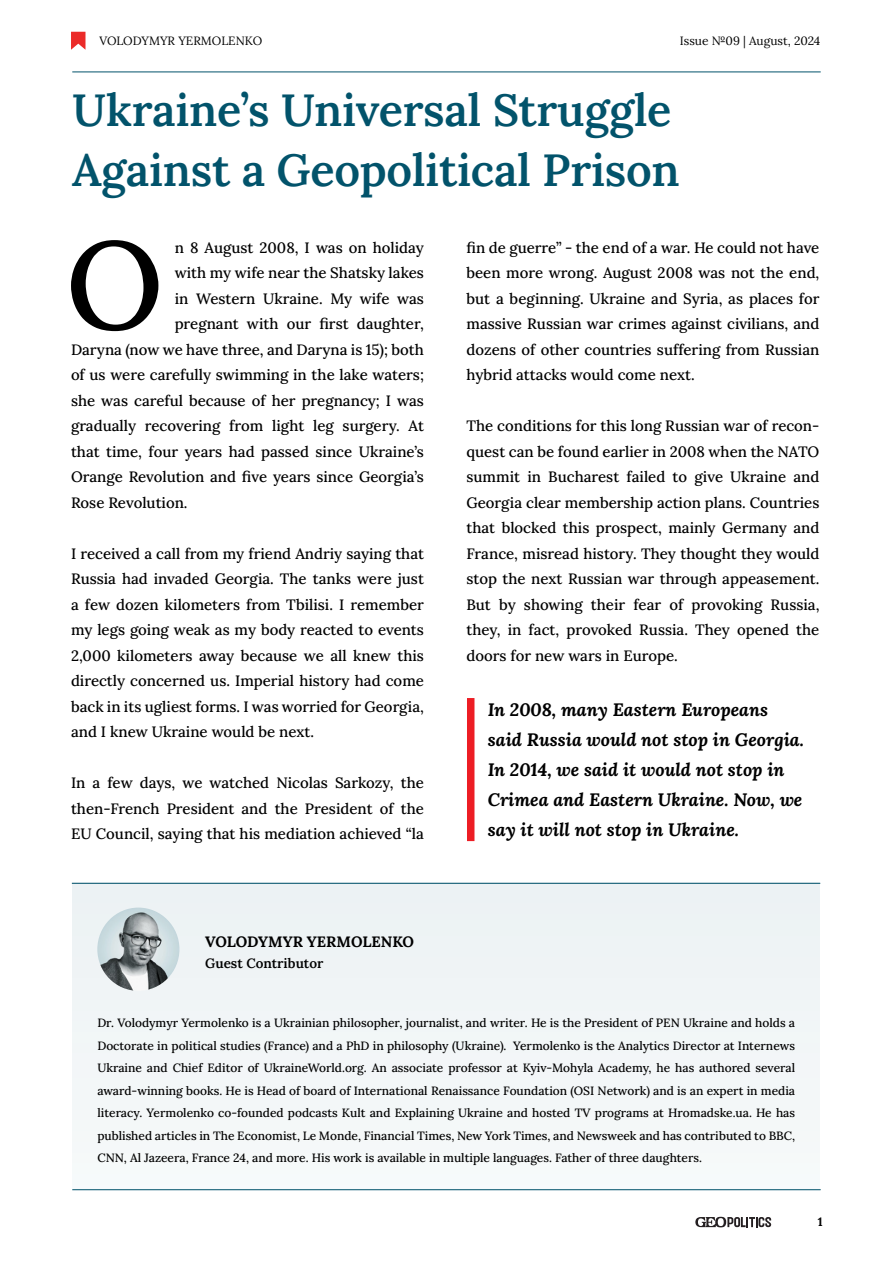
<style>
.page{position:relative;width:893px;height:1263px;background:#fff}
.page>*{position:absolute;margin:0;border:0;box-sizing:border-box;transform-origin:0 0}
.t1{font:500 124.35px "Lora";color:#000}
.t2{font:600 45px/60px "Lora";letter-spacing:-.005em;color:#02536b}
.t3{font:italic 700 18px/30px "Lora";color:#000}
.t4{font:500 15px/25.5px "Lora";color:#000;text-align:justify}
.t5{font:700 15px "Lora";color:#000}
.t6{font:600 13.5px "Lora";color:#000}
.t7{font:500 12px/22.5px "Lora";color:#000;text-align:justify}
.t8{font:12px "Lora";color:#000}
.t9{font:700 12px "Lora";color:#000}
</style>
<div class="page">
<svg style="left:71px;top:32px;width:14px;height:18px"></svg>
<svg style="left:695px;top:1217px;width:76px;height:10px"></svg>
<div style="left:467px;top:698px;width:7px;height:143px;background:#ed1d24"></div>
<div style="left:72px;top:883px;width:748px;height:307px;background:#f2f6f7"></div>
<hr style="left:72px;top:883px;width:748px;height:1px;background:#02536b">
<hr style="left:72px;top:1189px;width:749px;height:1px;background:#02536b">
<hr style="left:72px;top:72px;width:749px;height:1px;background:#02536b">
<img style="left:97px;top:907px;width:82px;height:84px">
<p class="t8" style="left:100px;top:31px;width:164px">VOLODYMYR YERMOLENKO</p>
<p class="t8" style="left:680px;top:31px;width:142px">Issue №09 | August, 2024</p>
<h2 class="t2" style="left:72px;top:76px;width:609px">Ukraine’s Universal Struggle<br>Against a Geopolitical Prison</h2>
<h1 class="t1" style="left:66px;top:188px;width:99px">O</h1>
<p class="t4" style="left:175px;top:233px;width:251px">n 8 August 2008, I was on holiday</p>
<p class="t4" style="left:175px;top:259px;width:251px">with my wife near the Shatsky lakes</p>
<p class="t4" style="left:175px;top:284px;width:251px">in Western Ukraine. My wife was</p>
<p class="t4" style="left:175px;top:310px;width:251px">pregnant with our first daughter,</p>
<p class="t4" style="left:71px;top:335px;width:354px">Daryna (now we have three, and Daryna is 15); both</p>
<p class="t4" style="left:71px;top:361px;width:354px">of us were carefully swimming in the lake waters;</p>
<p class="t4" style="left:71px;top:386px;width:354px">she was careful because of her pregnancy; I was</p>
<p class="t4" style="left:71px;top:412px;width:354px">gradually recovering from light leg surgery. At</p>
<p class="t4" style="left:71px;top:437px;width:354px">that time, four years had passed since Ukraine’s</p>
<p class="t4" style="left:71px;top:463px;width:354px">Orange Revolution and five years since Georgia’s</p>
<p class="t4" style="left:71px;top:488px;width:118px">Rose Revolution.</p>
<p class="t4" style="left:71px;top:539px;width:354px">I received a call from my friend Andriy saying that Russia had invaded Georgia. The tanks were just a few dozen kilometers from Tbilisi. I remember my legs going weak as my body reacted to events 2,000 kilometers away because we all knew this directly concerned us. Imperial history had come back in its ugliest forms. I was worried for Georgia, and I knew Ukraine would be next.</p>
<p class="t4" style="left:71px;top:769px;width:354px">In a few days, we watched Nicolas Sarkozy, the then-French President and the President of the EU Council, saying that his mediation achieved “la</p>
<p class="t5" style="left:205px;top:929px;width:210px">VOLODYMYR YERMOLENKO</p>
<p class="t6" style="left:205px;top:953px;width:120px">Guest Contributor</p>
<p class="t4" style="left:466px;top:233px;width:354px">fin de guerre” - the end of a war. He could not have been more wrong. August 2008 was not the end, but a beginning. Ukraine and Syria, as places for massive Russian war crimes against civilians, and dozens of other countries suffering from Russian hybrid attacks would come next.</p>
<p class="t4" style="left:466px;top:412px;width:354px">The conditions for this long Russian war of recon&shy;quest can be found earlier in 2008 when the NATO summit in Bucharest failed to give Ukraine and Georgia clear membership action plans. Countries that blocked this prospect, mainly Germany and France, misread history. They thought they would stop the next Russian war through appeasement.<br>But by showing their fear of provoking Russia, they, in fact, provoked Russia. They opened the doors for new wars in Europe.</p>
<p class="t3" style="left:488px;top:694px;width:318px">In 2008, many Eastern Europeans said Russia would not stop in Georgia.<br>In 2014, we said it would not stop in Crimea and Eastern Ukraine. Now, we say it will not stop in Ukraine.</p>
<p class="t7" style="left:97px;top:1011px;width:699px">Dr. Volodymyr Yermolenko is a Ukrainian philosopher, journalist, and writer. He is the President of PEN Ukraine and holds a Doctorate in political studies (France) and a PhD in philosophy (Ukraine). Yermolenko is the Analytics Director at Internews Ukraine and Chief Editor of UkraineWorld.org. An associate professor at Kyiv-Mohyla Academy, he has authored several award-winning books. He is Head of board of International Renaissance Foundation (OSI Network) and is an expert in media literacy. Yermolenko co-founded podcasts Kult and Explaining Ukraine and hosted TV programs at Hromadske.ua. He has published articles in The Economist, Le Monde, Financial Times, New York Times, and Newsweek and has contributed to BBC, CNN, Al Jazeera, France 24, and more. His work is available in multiple languages. Father of three daughters.</p>
<p class="t9" style="left:818px;top:1212px;width:6px">1</p>
</div>
